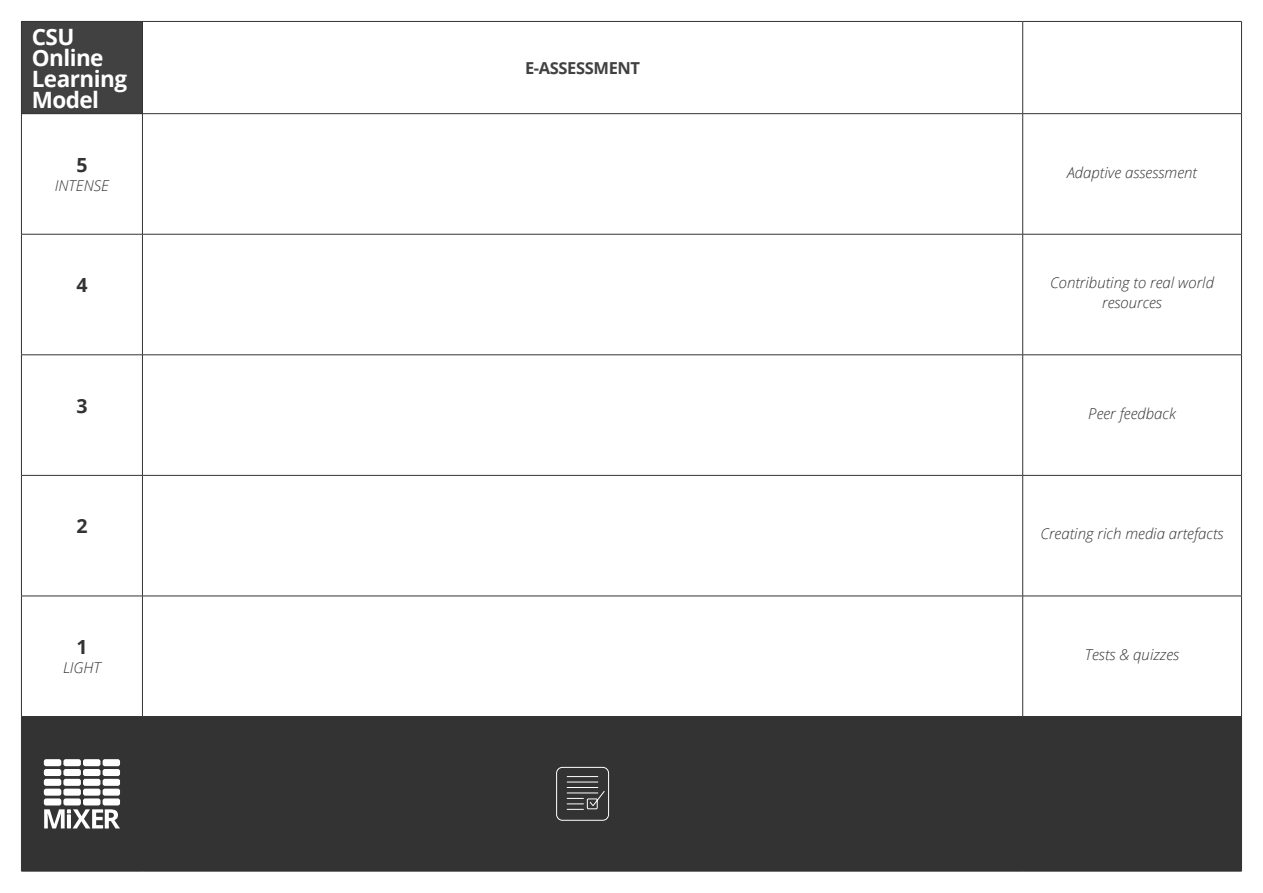
<style>
.page{position:relative;width:1263px;height:893px;background:#fff}
.page>*{position:absolute;margin:0;border:0;box-sizing:border-box;transform-origin:0 0}
.OLM{font:700 22.5px/21px "Open Sans";letter-spacing:-.025em;color:#fff}
.Bold{font:700 19.5px "Open Sans";color:#333}
.Elements{font:700 16.5px "Open Sans";letter-spacing:-.025em;color:#414142}
.Scale_copy{font:italic 300 15px/19.5px "Open Sans";color:#333;text-align:center}
.Scale{font:italic 300 15px "Open Sans";color:#333}
</style>
<div class="page">
<div style="left:21px;top:21px;width:121px;height:93px;background:#414142"></div>
<div style="left:22px;top:717px;width:1219px;height:154px;background:#333"></div>
<hr style="left:21px;top:21px;width:121px;height:1px;background:#333">
<hr style="left:21px;top:22px;width:1px;height:91px;background:#333">
<hr style="left:142px;top:21px;width:881px;height:1px;background:#333">
<hr style="left:142px;top:22px;width:1px;height:91px;background:#333">
<hr style="left:1023px;top:21px;width:219px;height:1px;background:#333">
<hr style="left:1022px;top:22px;width:1px;height:91px;background:#333">
<hr style="left:1241px;top:22px;width:1px;height:91px;background:#333">
<hr style="left:21px;top:113px;width:121px;height:1px;background:#333">
<hr style="left:21px;top:114px;width:1px;height:120px;background:#333">
<hr style="left:142px;top:113px;width:881px;height:1px;background:#333">
<hr style="left:1023px;top:113px;width:219px;height:1px;background:#333">
<hr style="left:21px;top:234px;width:121px;height:1px;background:#333">
<hr style="left:21px;top:234px;width:1px;height:121px;background:#333">
<hr style="left:21px;top:355px;width:121px;height:1px;background:#333">
<hr style="left:21px;top:355px;width:1px;height:120px;background:#333">
<hr style="left:21px;top:475px;width:121px;height:1px;background:#333">
<hr style="left:21px;top:476px;width:1px;height:120px;background:#333">
<hr style="left:21px;top:596px;width:121px;height:1px;background:#333">
<hr style="left:21px;top:596px;width:1px;height:120px;background:#333">
<hr style="left:21px;top:716px;width:121px;height:1px;background:#333">
<hr style="left:21px;top:717px;width:1px;height:154px;background:#333">
<hr style="left:142px;top:716px;width:881px;height:1px;background:#333">
<hr style="left:142px;top:717px;width:1px;height:154px;background:#333">
<hr style="left:1023px;top:716px;width:219px;height:1px;background:#333">
<hr style="left:1022px;top:717px;width:1px;height:154px;background:#333">
<hr style="left:1241px;top:717px;width:1px;height:154px;background:#333">
<hr style="left:21px;top:871px;width:121px;height:1px;background:#333">
<hr style="left:142px;top:871px;width:881px;height:1px;background:#333">
<hr style="left:1023px;top:871px;width:219px;height:1px;background:#333">
<hr style="left:142px;top:114px;width:1px;height:120px;background:#333">
<hr style="left:1022px;top:114px;width:1px;height:120px;background:#333">
<hr style="left:1241px;top:114px;width:1px;height:120px;background:#333">
<hr style="left:142px;top:234px;width:881px;height:1px;background:#333">
<hr style="left:142px;top:234px;width:1px;height:121px;background:#333">
<hr style="left:1023px;top:234px;width:219px;height:1px;background:#333">
<hr style="left:1022px;top:234px;width:1px;height:121px;background:#333">
<hr style="left:1241px;top:234px;width:1px;height:121px;background:#333">
<hr style="left:142px;top:355px;width:881px;height:1px;background:#333">
<hr style="left:142px;top:355px;width:1px;height:120px;background:#333">
<hr style="left:1023px;top:355px;width:219px;height:1px;background:#333">
<hr style="left:1022px;top:355px;width:1px;height:120px;background:#333">
<hr style="left:1241px;top:355px;width:1px;height:120px;background:#333">
<hr style="left:142px;top:475px;width:881px;height:1px;background:#333">
<hr style="left:142px;top:476px;width:1px;height:120px;background:#333">
<hr style="left:1023px;top:475px;width:219px;height:1px;background:#333">
<hr style="left:1022px;top:476px;width:1px;height:120px;background:#333">
<hr style="left:1241px;top:476px;width:1px;height:120px;background:#333">
<hr style="left:142px;top:596px;width:881px;height:1px;background:#333">
<hr style="left:142px;top:596px;width:1px;height:120px;background:#333">
<hr style="left:1023px;top:596px;width:219px;height:1px;background:#333">
<hr style="left:1022px;top:596px;width:1px;height:120px;background:#333">
<hr style="left:1241px;top:596px;width:1px;height:120px;background:#333">
<div style="left:44px;top:798px;width:17px;height:7px;background:#fff;border-radius:2px"></div>
<div style="left:44px;top:789px;width:17px;height:7px;background:#fff;border-radius:2px"></div>
<div style="left:44px;top:779px;width:17px;height:7px;background:#fff;border-radius:2px"></div>
<div style="left:44px;top:769px;width:17px;height:7px;background:#fff;border-radius:2px"></div>
<div style="left:44px;top:759px;width:17px;height:7px;background:#fff;border-radius:2px"></div>
<div style="left:63px;top:798px;width:18px;height:7px;background:#fff;border-radius:2px"></div>
<div style="left:63px;top:789px;width:18px;height:7px;background:#fff;border-radius:2px"></div>
<div style="left:63px;top:779px;width:18px;height:7px;background:#fff;border-radius:2px"></div>
<div style="left:63px;top:769px;width:18px;height:7px;background:#fff;border-radius:2px"></div>
<div style="left:63px;top:759px;width:18px;height:7px;background:#fff;border-radius:2px"></div>
<div style="left:83px;top:798px;width:17px;height:7px;background:#fff;border-radius:2px"></div>
<div style="left:83px;top:789px;width:17px;height:7px;background:#fff;border-radius:2px"></div>
<div style="left:83px;top:779px;width:17px;height:7px;background:#fff;border-radius:2px"></div>
<div style="left:83px;top:769px;width:17px;height:7px;background:#fff;border-radius:2px"></div>
<div style="left:83px;top:759px;width:17px;height:7px;background:#fff;border-radius:2px"></div>
<div style="left:103px;top:798px;width:17px;height:7px;background:#fff;border-radius:2px"></div>
<div style="left:103px;top:789px;width:17px;height:7px;background:#fff;border-radius:2px"></div>
<div style="left:103px;top:779px;width:17px;height:7px;background:#fff;border-radius:2px"></div>
<div style="left:103px;top:769px;width:17px;height:7px;background:#fff;border-radius:2px"></div>
<div style="left:103px;top:759px;width:17px;height:7px;background:#fff;border-radius:2px"></div>
<svg style="left:44px;top:809px;width:76px;height:19px"></svg>
<div style="left:523px;top:734px;width:119px;height:119px;background:#333;border-radius:14px"></div>
<svg style="left:556px;top:766px;width:53px;height:55px"></svg>
<p class="OLM" style="left:32px;top:25px;width:97px">CSU<br>Online<br>Learning<br>Model</p>
<p class="Bold" style="left:76px;top:151px;width:13px">5</p>
<p class="Scale" style="left:55px;top:175px;width:56px">INTENSE</p>
<p class="Elements" style="left:525px;top:56px;width:117px">E-ASSESSMENT</p>
<p class="Scale_copy" style="left:1067px;top:162px;width:131px">Adaptive assessment</p>
<p class="Bold" style="left:76px;top:271px;width:13px">4</p>
<p class="Scale_copy" style="left:1050px;top:273px;width:165px">Contributing to real world resources</p>
<p class="Bold" style="left:76px;top:392px;width:13px">3</p>
<p class="Bold" style="left:76px;top:512px;width:13px">2</p>
<p class="Bold" style="left:76px;top:633px;width:13px">1</p>
<p class="Scale" style="left:63px;top:658px;width:39px">LIGHT</p>
<p class="Scale_copy" style="left:1088px;top:403px;width:89px">Peer feedback</p>
<p class="Scale_copy" style="left:1040px;top:524px;width:185px">Creating rich media artefacts</p>
<p class="Scale_copy" style="left:1085px;top:644px;width:96px">Tests &amp; quizzes</p>
</div>
